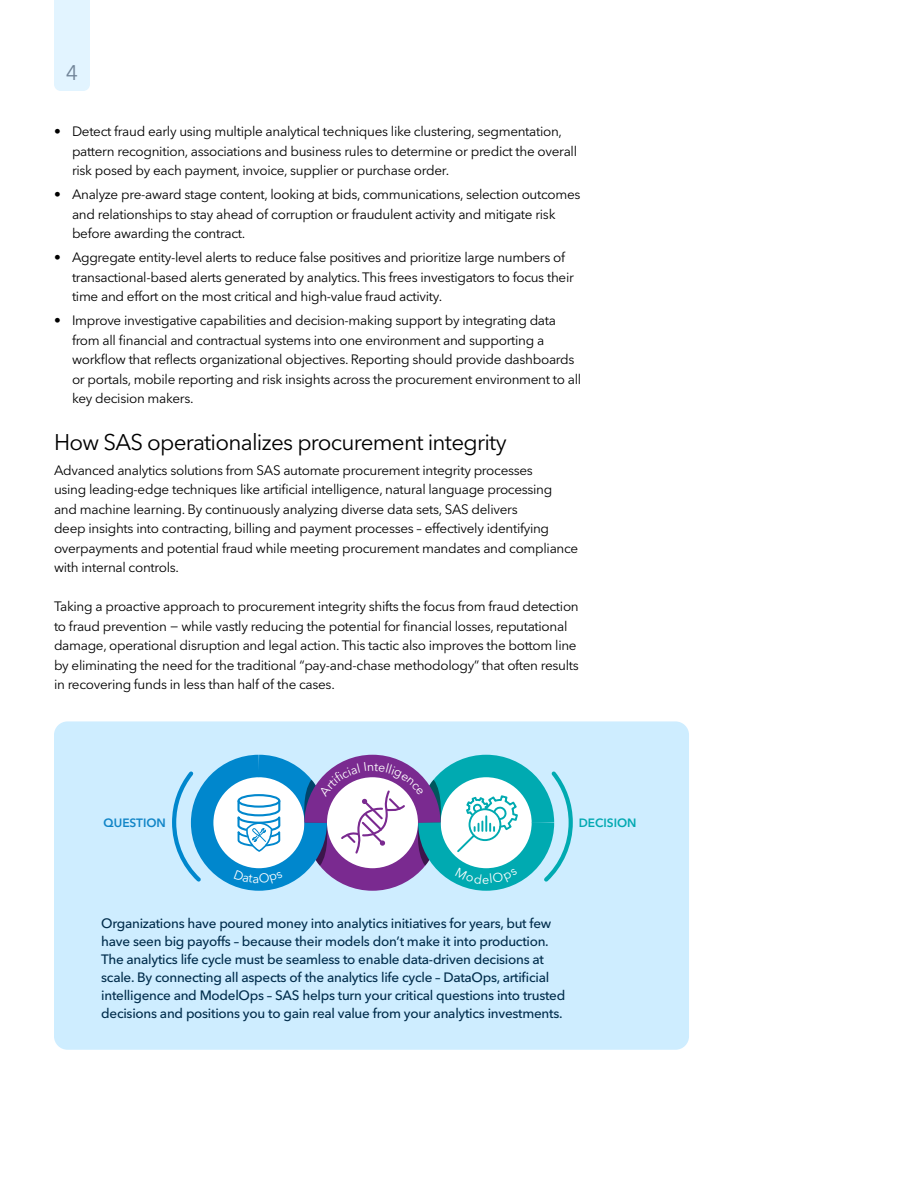
<style>
.page{position:relative;width:918px;height:1188px;background:#fff}
.page>*{position:absolute;margin:0;border:0;box-sizing:border-box;transform-origin:0 0}
.Subhead-1{font:22.5px "Avenir Next W1 G";letter-spacing:-.035em;color:#000}
.t1{font:21px "Avenir Next W1 G";color:#718498}
.Body{font:13.5px/19.5px "Avenir Next W1 G";letter-spacing:-.02em;color:#000}
.Figure_Caption{font:500 13.5px/18px "Avenir Next W1 G";letter-spacing:-.02em;color:#002c4b}
.t2{font:600 12px "Avenir Next W1 G";color:#1185c7}
.t3{font:600 12px "Avenir Next W1 G";color:#02a9b2}
</style>
<div class="page">
<div style="left:54px;top:721px;width:635px;height:329px;background:#ceedff;border-radius:14px"></div>
<div style="left:54px;top:0;width:36px;height:91px;background:#e2f4ff"></div>
<svg style="left:172px;top:754px;width:401px;height:137px"></svg>
<h2 class="t1" style="left:66px;top:60px;width:14px">4</h2>
<p class="Body" style="left:72px;top:122px;width:507px;text-indent:-18px">• Detect fraud early using multiple analytical techniques like clustering, segmentation, pattern recognition, associations and business rules to determine or predict the overall risk posed by each payment, invoice, supplier or purchase order.</p>
<p class="Body" style="left:72px;top:185px;width:510px;text-indent:-18px">• Analyze pre-award stage content, looking at bids, communications, selection outcomes and relationships to stay ahead of corruption or fraudulent activity and mitigate risk before awarding the contract.</p>
<p class="Body" style="left:72px;top:248px;width:503px;text-indent:-18px">• Aggregate entity-level alerts to reduce false positives and prioritize large numbers of transactional-based alerts generated by analytics. This frees investigators to focus their time and effort on the most critical and high-value fraud activity.</p>
<p class="Body" style="left:72px;top:311px;width:511px;text-indent:-18px">• Improve investigative capabilities and decision-making support by integrating data from all financial and contractual systems into one environment and supporting a workflow that reflects organizational objectives. Reporting should provide dashboards or portals, mobile reporting and risk insights across the procurement environment to all key decision makers.</p>
<h2 class="Subhead-1" style="left:54px;top:428px;width:454px">How SAS operationalizes procurement integrity</h2>
<p class="Body" style="left:54px;top:460px;width:526px">Advanced analytics solutions from SAS automate procurement integrity processes<br>using leading-edge techniques like artificial intelligence, natural language processing and machine learning. By continuously analyzing diverse data sets, SAS delivers<br>deep insights into contracting, billing and payment processes – effectively identifying overpayments and potential fraud while meeting procurement mandates and compliance with internal controls.</p>
<p class="Body" style="left:54px;top:597px;width:526px">Taking a proactive approach to procurement integrity shifts the focus from fraud detection to fraud prevention − while vastly reducing the potential for financial losses, reputational damage, operational disruption and legal action. This tactic also improves the bottom line by eliminating the need for the traditional “pay-and-chase methodology” that often results in recovering funds in less than half of the cases.</p>
<p class="t2" style="left:104px;top:816px;width:64px">QUESTION</p>
<p class="t3" style="left:579px;top:816px;width:59px">DECISION</p>
<p class="Figure_Caption" style="left:101px;top:914px;width:466px">Organizations have poured money into analytics initiatives for years, but few have seen big payoffs – because their models don’t make it into production.<br>The analytics life cycle must be seamless to enable data-driven decisions at scale. By connecting all aspects of the analytics life cycle – DataOps, artificial intelligence and ModelOps – SAS helps turn your critical questions into trusted decisions and positions you to gain real value from your analytics investments.</p>
</div>
